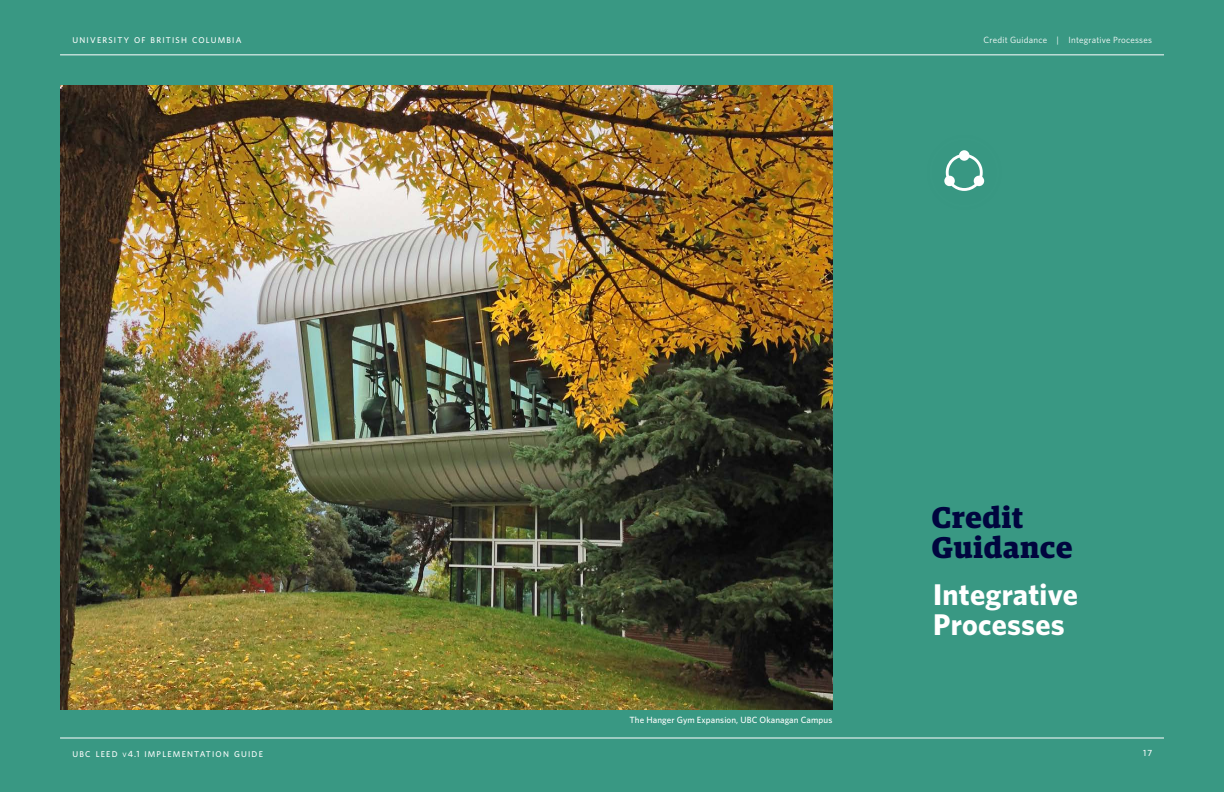
<style>
.page{position:relative;width:1224px;height:792px;background:#399883}
.page>*{position:absolute;margin:0;border:0;box-sizing:border-box;transform-origin:0 0}
.t1{font:700 30px/30px "Whitney";letter-spacing:.01em;color:#fff}
.t2{font:700 30px/30px "Guardian Egyp";letter-spacing:.025em;color:#00053e}
.t3{font:500 9px "Whitney";letter-spacing:.01em;color:#fff}
.t4{font:9px "Whitney";letter-spacing:.025em;color:#fff}
.t5{font:500 9px "Whitney";color:#fff}
.t6{font:500 8.4px "Whitney";color:#fff}
.s1{font-size:6.3px}
.s2{font-size:9px}
</style>
<div class="page">
<img style="left:60px;top:86px;width:773px;height:624px">
<svg style="left:944px;top:150px;width:41px;height:41px"></svg>
<hr style="left:60px;top:55px;width:1104px;height:1px;background:#fff">
<hr style="left:60px;top:738px;width:1104px;height:1px;background:#fff">
<p class="t6" style="left:73px;top:35px;width:7px">UNIVERSITY</p>
<p class="t6" style="left:134px;top:35px;width:7px">OF</p>
<p class="t6" style="left:151px;top:35px;width:6px">BRITISH</p>
<p class="t6" style="left:192px;top:35px;width:8px">COLUMBIA</p>
<p class="t4" style="left:984px;top:34px;width:170px">Credit Guidance | Integrative Processes</p>
<p class="t3" style="left:630px;top:714px;width:204px">The Hanger Gym Expansion, UBC Okanagan Campus</p>
<h1 class="t2" style="left:932px;top:500px;width:142px">Credit<br>Guidance</h1>
<h1 class="t1" style="left:933px;top:578px;width:146px">Integrative<br>Processes</h1>
<p class="t6" style="left:73px;top:748px;width:7px">UBC</p>
<p class="t6" style="left:96px;top:748px;width:6px">LEE</p>
<p class="t6" style="left:112px;top:748px;width:58px">D <span class="s1">V</span><span class="s2">4.1</span> IMPLEMENTATION</p>
<p class="t6" style="left:234px;top:748px;width:29px">GUI DE</p>
<p class="t5" style="left:1143px;top:747px;width:10px">17</p>
</div>
